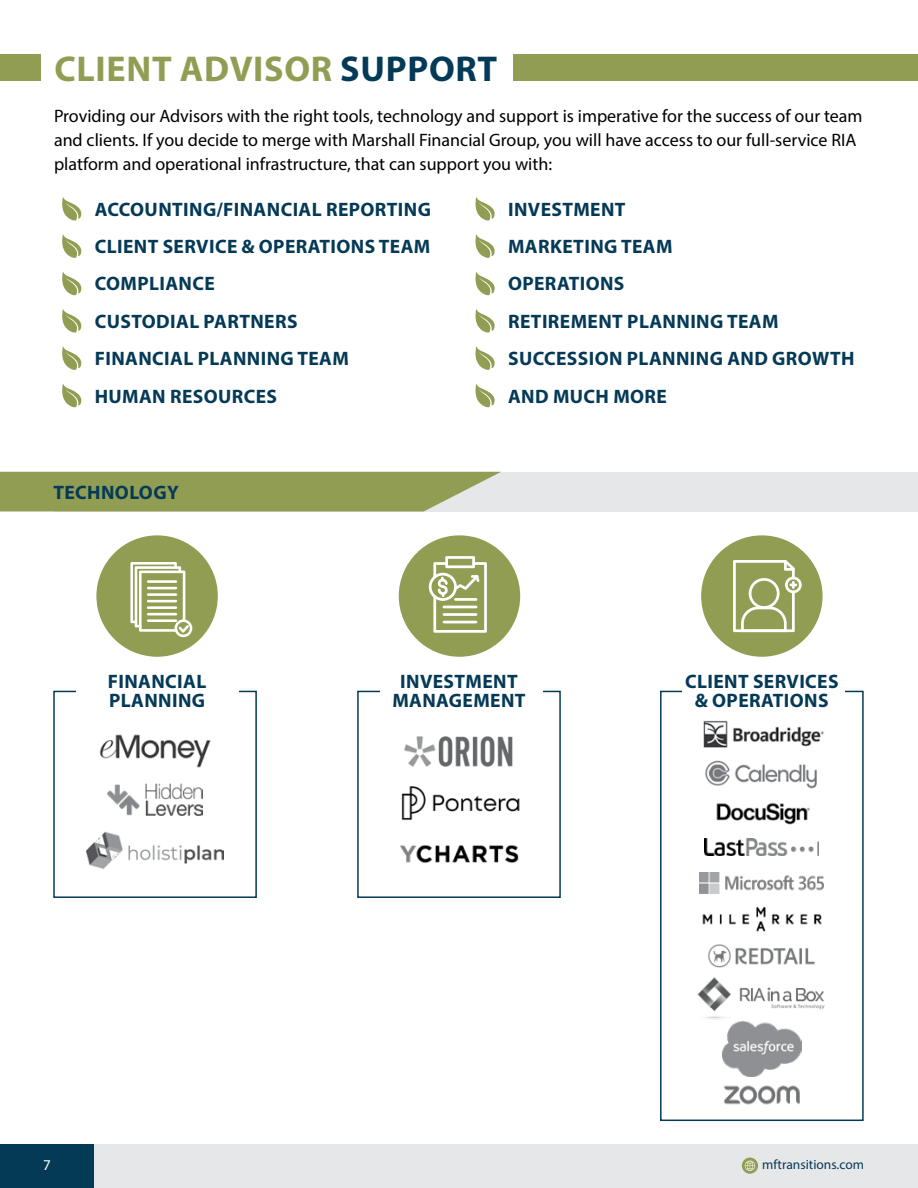
<style>
.page{position:relative;width:918px;height:1188px;background:#fff}
.page>*{position:absolute;margin:0;border:0;box-sizing:border-box;transform-origin:0 0}
.t1{font:700 36px "Myriad Pro";letter-spacing:.02em;color:#929d54}
.t2{font:700 19.5px/37.3px "Myriad Pro";letter-spacing:.02em;color:#053a57}
.t3{font:18px/24px "Myriad Pro";color:#000}
.t4{font:15px "Myriad Pro";color:#fff}
.t5{font:13.5px "Myriad Pro";color:#053a57}
.s1{color:#053a57}
</style>
<div class="page">
<div style="left:43px;top:1144px;width:875px;height:44px;background:#e6e7e8"></div>
<div style="left:0;top:1144px;width:94px;height:44px;background:#053a57"></div>
<svg style="left:742px;top:1158px;width:16px;height:16px"></svg>
<svg style="left:745px;top:1161px;width:10px;height:10px"></svg>
<div style="left:660px;top:691px;width:204px;height:430px;border:2px solid #053a57"></div>
<div style="left:682px;top:673px;width:163px;height:37px;background:#fff"></div>
<div style="left:357px;top:691px;width:204px;height:207px;border:2px solid #053a57"></div>
<div style="left:380px;top:673px;width:162px;height:37px;background:#fff"></div>
<div style="left:513px;top:54px;width:405px;height:27px;background:#929d54"></div>
<div style="left:0;top:54px;width:40px;height:27px;background:#929d54"></div>
<svg style="left:62px;top:197px;width:20px;height:24px"></svg>
<svg style="left:62px;top:234px;width:20px;height:24px"></svg>
<svg style="left:62px;top:272px;width:20px;height:23px"></svg>
<svg style="left:62px;top:309px;width:20px;height:24px"></svg>
<svg style="left:62px;top:346px;width:20px;height:24px"></svg>
<svg style="left:62px;top:384px;width:20px;height:23px"></svg>
<svg style="left:475px;top:197px;width:20px;height:24px"></svg>
<svg style="left:475px;top:234px;width:20px;height:24px"></svg>
<svg style="left:475px;top:272px;width:20px;height:23px"></svg>
<svg style="left:475px;top:309px;width:20px;height:24px"></svg>
<svg style="left:475px;top:346px;width:20px;height:24px"></svg>
<div style="left:54px;top:472px;width:864px;height:39px;background:#e6e7e8"></div>
<svg style="left:0;top:472px;width:501px;height:39px;background:#98a25f"></svg>
<div style="left:96px;top:535px;width:122px;height:122px;background:#929d54;border-radius:50%"></div>
<svg style="left:130px;top:562px;width:62px;height:75px"></svg>
<div style="left:399px;top:535px;width:121px;height:122px;background:#929d54;border-radius:50%"></div>
<svg style="left:429px;top:556px;width:58px;height:77px"></svg>
<div style="left:701px;top:535px;width:122px;height:122px;background:#929d54;border-radius:50%"></div>
<svg style="left:733px;top:560px;width:69px;height:72px"></svg>
<svg style="left:475px;top:384px;width:20px;height:23px"></svg>
<img style="left:99px;top:734px;width:112px;height:34px">
<img style="left:107px;top:783px;width:96px;height:32px">
<img style="left:86px;top:832px;width:138px;height:37px">
<img style="left:404px;top:736px;width:109px;height:31px">
<img style="left:401px;top:786px;width:119px;height:35px">
<img style="left:400px;top:845px;width:119px;height:19px">
<img style="left:703px;top:720px;width:121px;height:28px">
<img style="left:705px;top:760px;width:112px;height:65px">
<img style="left:705px;top:839px;width:114px;height:17px">
<img style="left:700px;top:873px;width:124px;height:20px">
<img style="left:702px;top:906px;width:120px;height:26px">
<img style="left:708px;top:944px;width:107px;height:23px">
<img style="left:697px;top:977px;width:128px;height:42px">
<img style="left:722px;top:1021px;width:79px;height:55px">
<div style="left:53px;top:691px;width:204px;height:207px;border:2px solid #053a57"></div>
<div style="left:76px;top:673px;width:163px;height:37px;background:#fff"></div>
<img style="left:723px;top:1085px;width:77px;height:20px">
<h1 class="t1" style="left:54px;top:45px;width:444px">CLIENT ADVISOR <span class="s1">SUPPORT</span></h1>
<p class="t3" style="left:54px;top:103px;width:810px">Providing our Advisors with the right tools, technology and support is imperative for the success of our team and clients. If you decide to merge with Marshall Financial Group, you will have access to our full-service RIA platform and operational infrastructure, that can support you with:</p>
<p class="t2" style="left:95px;top:190px;width:338px">ACCOUNTING/FINANCIAL REPORTING<br>CLIENT SERVICE &amp; OPERATIONS TEAM<br>COMPLIANCE<br>CUSTODIAL PARTNERS<br>FINANCIAL PLANNING TEAM<br>HUMAN RESOURCES</p>
<p class="t2" style="left:508px;top:190px;width:348px">INVESTMENT<br>MARKETING TEAM<br>OPERATIONS<br>RETIREMENT PLANNING TEAM<br>SUCCESSION PLANNING AND GROWTH</p>
<p class="t2" style="left:508px;top:377px;width:160px">AND MUCH MORE</p>
<p class="t2" style="left:53px;top:473px;width:127px">TECHNOLOGY</p>
<p class="t2" style="left:108px;top:671px;width:100px;line-height:19.5px">FINANCIAL<br>PLANNING</p>
<p class="t2" style="left:392px;top:671px;width:135px;line-height:19.5px;text-align:center">INVESTMENT<br>MANAGEMENT</p>
<p class="t2" style="left:685px;top:671px;width:155px;line-height:19.5px;text-align:center">CLIENT SERVICES &amp; OPERATIONS</p>
<p class="t4" style="left:43px;top:1156px;width:9px">7</p>
<p class="t5" style="left:762px;top:1157px;width:103px">mftransitions.com</p>
</div>
